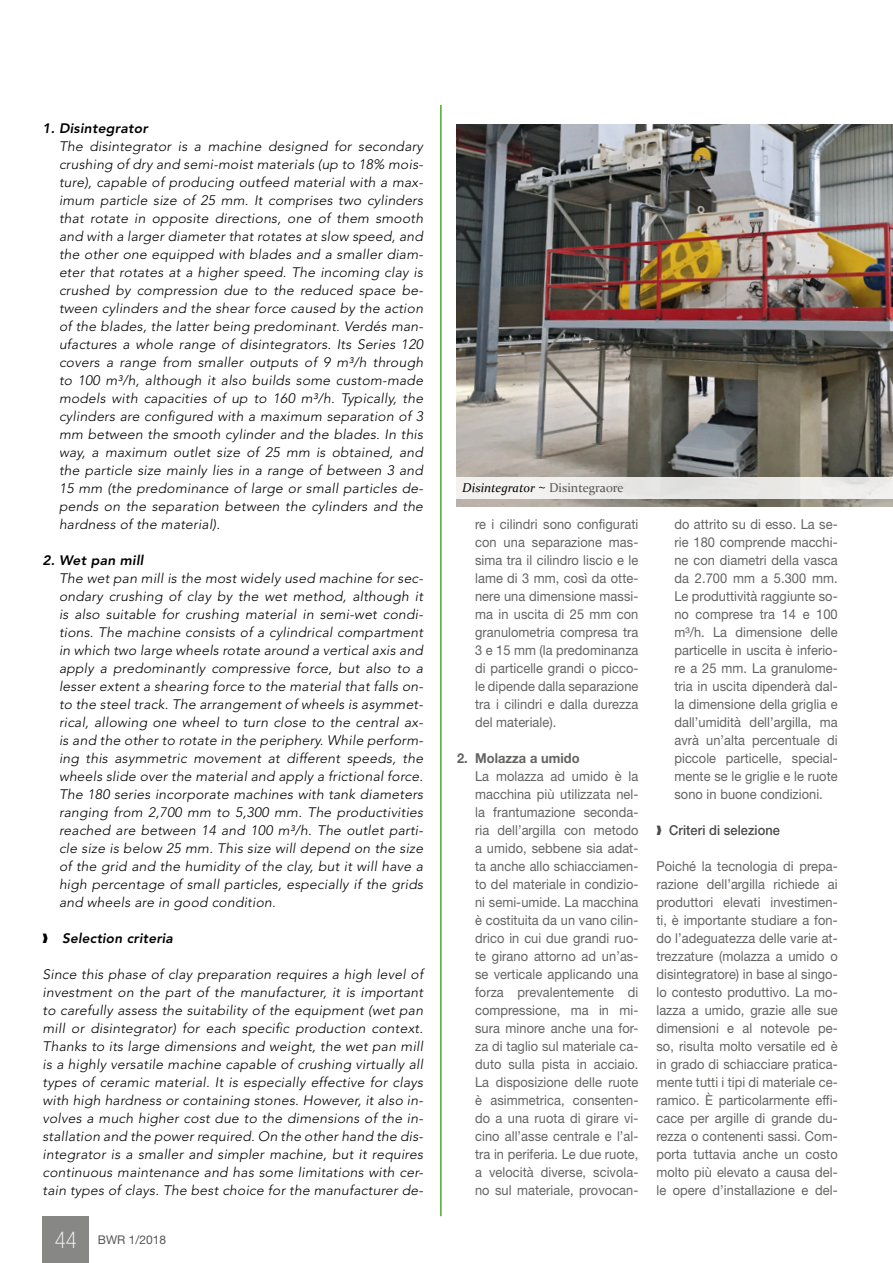
<style>
.page{position:relative;width:893px;height:1263px;background:#fff}
.page>*{position:absolute;margin:0;border:0;box-sizing:border-box;transform-origin:0 0}
.t1{font:100 condensed 22.95px "Helvetica Neue LT Std";color:#fff}
.testo_ENG{font:italic 300 13.65px/18px "Avenir LT Std";letter-spacing:.015em;color:#000;text-align:justify}
.testo_ITA{font:13.65px/18px "Helvetica Neue LT Std";letter-spacing:.005em;color:#636362;text-align:justify;scale:.94 1}
.testo_ENG-2{font:italic 800 13.65px "Avenir LT Std";letter-spacing:.015em;color:#000}
.t2{font:500 13.65px "Helvetica Neue LT Std";letter-spacing:.005em;color:#494948;scale:.94 1}
.testo_ITA-2{font:700 13.65px "Helvetica Neue LT Std";letter-spacing:.005em;color:#636362;scale:.94 1}
.t3{font:italic 12.75px "Constantia";color:#000}
.t4{font:12px "Helvetica Neue LT Std";color:#575756}
.s1{font-family:"Century Gothic";font-style:normal;font-size:12px}
.s2{font-style:normal;color:#575756}
</style>
<div class="page">
<div style="left:43px;top:1216px;width:46px;height:47px;background:#878786"></div>
<img style="left:456px;top:124px;width:437px;height:383px">
<hr style="left:440px;top:105px;width:2px;height:1111px;background:#4ea830">
<div style="left:446px;top:477px;width:447px;height:21px;background:linear-gradient(to right,#f1f0ef,#e6e5e3)"></div>
<p class="testo_ENG-2" style="left:43px;top:120px;width:107px">1. Disintegrator</p>
<p class="testo_ENG" style="left:59px;top:138px;width:366px">The disintegrator is a machine designed for secondary crushing of dry and semi-moist materials (up to 18% mois&shy;ture), capable of producing outfeed material with a max&shy;imum particle size of 25 mm. It comprises two cylinders that rotate in opposite directions, one of them smooth and with a larger diameter that rotates at slow speed, and the other one equipped with blades and a smaller diam&shy;eter that rotates at a higher speed. The incoming clay is crushed by compression due to the reduced space be&shy;tween cylinders and the shear force caused by the action of the blades, the latter being predominant. Verdés man&shy;ufactures a whole range of disintegrators. Its Series 120 covers a range from smaller outputs of 9 m³/h through to 100 m³/h, although it also builds some custom-made models with capacities of up to 160 m³/h. Typically, the cylinders are configured with a maximum separation of 3 mm between the smooth cylinder and the blades. In this way, a maximum outlet size of 25 mm is obtained, and the particle size mainly lies in a range of between 3 and 15 mm (the predominance of large or small particles de&shy;pends on the separation between the cylinders and the hardness of the material).</p>
<p class="testo_ENG-2" style="left:43px;top:552px;width:103px">2. Wet pan mill</p>
<p class="testo_ENG" style="left:59px;top:570px;width:366px">The wet pan mill is the most widely used machine for sec&shy;ondary crushing of clay by the wet method, although it is also suitable for crushing material in semi-wet condi&shy;tions. The machine consists of a cylindrical compartment in which two large wheels rotate around a vertical axis and apply a predominantly compressive force, but also to a lesser extent a shearing force to the material that falls on&shy;to the steel track. The arrangement of wheels is asymmet&shy;rical, allowing one wheel to turn close to the central ax&shy;is and the other to rotate in the periphery. While perform&shy;ing this asymmetric movement at different speeds, the wheels slide over the material and apply a frictional force.<br>The 180 series incorporate machines with tank diameters ranging from 2,700 mm to 5,300 mm. The productivities reached are between 14 and 100 m³/h. The outlet parti&shy;cle size is below 25 mm. This size will depend on the size of the grid and the humidity of the clay, but it will have a high percentage of small particles, especially if the grids and wheels are in good condition.</p>
<p class="testo_ENG-2" style="left:43px;top:930px;width:132px">❱ Selection criteria</p>
<p class="testo_ENG" style="left:43px;top:966px;width:382px">Since this phase of clay preparation requires a high level of investment on the part of the manufacturer, it is important to carefully assess the suitability of the equipment (wet pan mill or disintegrator) for each specific production context.<br>Thanks to its large dimensions and weight, the wet pan mill is a highly versatile machine capable of crushing virtually all types of ceramic material. It is especially effective for clays with high hardness or containing stones. However, it also in&shy;volves a much higher cost due to the dimensions of the in&shy;stallation and the power required. On the other hand the dis&shy;integrator is a smaller and simpler machine, but it requires continuous maintenance and has some limitations with cer&shy;tain types of clays. The best choice for the manufacturer de-</p>
<p class="t1" style="left:55px;top:1227px;width:24px">44</p>
<p class="t4" style="left:98px;top:1232px;width:70px">BWR 1/2018</p>
<p class="t3" style="left:462px;top:479px;width:163px">Disintegrator <span class="s1">~</span> <span class="s2">Disintegraore</span></p>
<p class="testo_ITA" style="left:475px;top:515px;width:175px">re i cilindri sono configurati con una separazione mas&shy;sima tra il cilindro liscio e le lame di 3 mm, così da otte&shy;nere una dimensione massi&shy;ma in uscita di 25 mm con granulometria compresa tra 3 e 15 mm (la predominanza di particelle grandi o picco&shy;le dipende dalla separazione tra i cilindri e dalla durezza del materiale).</p>
<p class="testo_ITA-2" style="left:457px;top:750px;width:132px">2. Molazza a umido</p>
<p class="testo_ITA" style="left:475px;top:767px;width:175px">La molazza ad umido è la macchina più utilizzata nel&shy;la frantumazione seconda&shy;ria dell’argilla con metodo a umido, sebbene sia adat&shy;ta anche allo schiacciamen&shy;to del materiale in condizio&shy;ni semi-umide. La macchina è costituita da un vano cilin&shy;drico in cui due grandi ruo&shy;te girano attorno ad un’as&shy;se verticale applicando una forza prevalentemente di compressione, ma in mi&shy;sura minore anche una for&shy;za di taglio sul materiale ca&shy;duto sulla pista in acciaio.<br>La disposizione delle ruote è asimmetrica, consenten&shy;do a una ruota di girare vi&shy;cino all’asse centrale e l’al&shy;tra in periferia. Le due ruote, a velocità diverse, scivola&shy;no sul materiale, provocan-</p>
<p class="testo_ITA" style="left:674px;top:515px;width:175px">do attrito su di esso. La se&shy;rie 180 comprende macchi&shy;ne con diametri della vasca da 2.700 mm a 5.300 mm.<br>Le produttività raggiunte so&shy;no comprese tra 14 e 100 m³/h. La dimensione delle particelle in uscita è inferio&shy;re a 25 mm. La granulome&shy;tria in uscita dipenderà dal&shy;la dimensione della griglia e dall’umidità dell’argilla, ma avrà un’alta percentuale di piccole particelle, special&shy;mente se le griglie e le ruote sono in buone condizioni.</p>
<p class="t2" style="left:656px;top:822px;width:133px">❱ Criteri di selezione</p>
<p class="testo_ITA" style="left:656px;top:857px;width:194px">Poiché la tecnologia di prepa&shy;razione dell’argilla richiede ai produttori elevati investimen&shy;ti, è importante studiare a fon&shy;do l’adeguatezza delle varie at&shy;trezzature (molazza a umido o disintegratore) in base al singo&shy;lo contesto produttivo. La mo&shy;lazza a umido, grazie alle sue dimensioni e al notevole pe&shy;so, risulta molto versatile ed è in grado di schiacciare pratica&shy;mente tutti i tipi di materiale ce&shy;ramico. È particolarmente effi&shy;cace per argille di grande du&shy;rezza o contenenti sassi. Com&shy;porta tuttavia anche un costo molto più elevato a causa del&shy;le opere d’installazione e del-</p>
</div>
